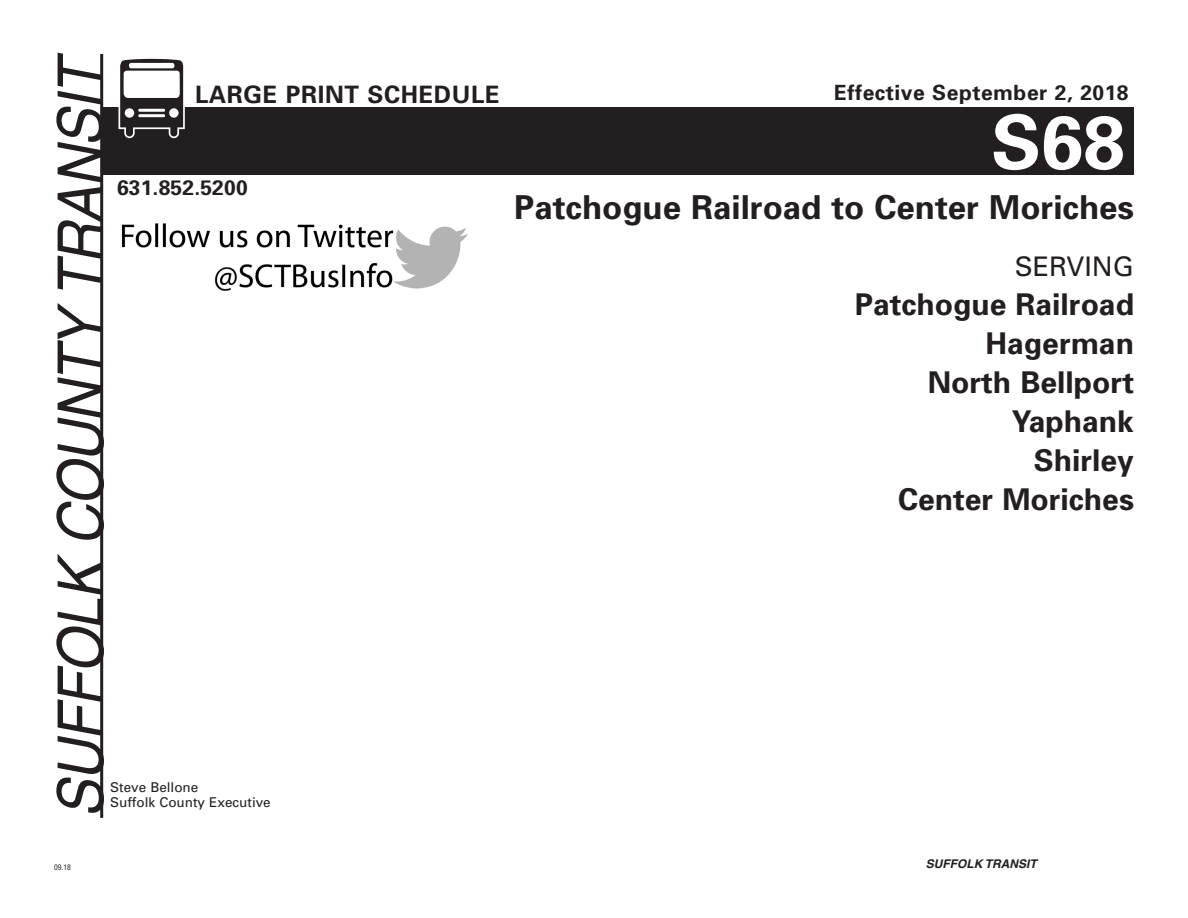
<style>
.page{position:relative;width:1188px;height:918px;background:#fff}
.page>*{position:absolute;margin:0;border:0;box-sizing:border-box;transform-origin:0 0}
.t1{font:700 75px "Univers";color:#fff}
.t2{font:italic 63px "Helvetica";color:#231f20;scale:.9 1}
.lrg_prnt_pg1_Route_t{font:700 33px "Univers";color:#231f20}
.lrg_prnt_pg1_Towns{font:700 30px "Univers";color:#231f20}
.lrg_prnt_pg1_Serving{font:27px "Univers";color:#231f20}
.t3{font:700 24px "Univers";letter-spacing:.025em;color:#231f20}
.t4{font:700 21px "Univers";letter-spacing:.025em;color:#231f20}
.t5{font:13.5px "Univers";color:#231f20}
.t6{font:italic 700 12px "Helvetica";color:#231f20}
.t7{font:condensed 7.5px "Helvetica";color:#231f20}
</style>
<div class="page">
<hr style="left:100px;top:54px;width:3px;height:764px;background:#231f20">
<div style="left:102px;top:108px;width:1032px;height:67px;background:#231f20"></div>
<svg style="left:118px;top:58px;width:67px;height:80px"></svg>
<div style="left:125px;top:108px;width:9px;height:10px;background:#fff;border-radius:50%"></div>
<img style="left:122px;top:223px;width:346px;height:68px">
<p class="t2" style="left:44px;top:818px;width:852px;rotate:-90deg">SUFFOLK COUNTY TRANSIT</p>
<p class="t3" style="left:195px;top:79px;width:306px">LARGE PRINT SCHEDULE</p>
<p class="t4" style="left:117px;top:175px;width:132px">631.852.5200</p>
<p class="t5" style="left:110px;top:779px;width:90px">Steve Bellone</p>
<p class="t5" style="left:110px;top:794px;width:162px">Suffolk County Executive</p>
<p class="t4" style="left:834px;top:79px;width:296px">Effective September 2, 2018</p>
<p class="t1" style="left:991px;top:94px;width:135px">S68</p>
<p class="lrg_prnt_pg1_Route_t" style="left:514px;top:186px;width:621px">Patchogue Railroad to Center Moriches</p>
<p class="lrg_prnt_pg1_Serving" style="left:1015px;top:250px;width:121px">SERVING</p>
<p class="lrg_prnt_pg1_Towns" style="left:855px;top:285px;width:281px">Patchogue Railroad</p>
<p class="lrg_prnt_pg1_Towns" style="left:986px;top:324px;width:150px">Hagerman</p>
<p class="lrg_prnt_pg1_Towns" style="left:928px;top:363px;width:208px">North Bellport</p>
<p class="lrg_prnt_pg1_Towns" style="left:1012px;top:402px;width:124px">Yaphank</p>
<p class="lrg_prnt_pg1_Towns" style="left:1034px;top:441px;width:102px">Shirley</p>
<p class="lrg_prnt_pg1_Towns" style="left:898px;top:480px;width:237px">Center Moriches</p>
<p class="t7" style="left:54px;top:863px;width:18px">09.18</p>
<p class="t6" style="left:926px;top:856px;width:113px">SUFFOLK TRANSIT</p>
</div>
